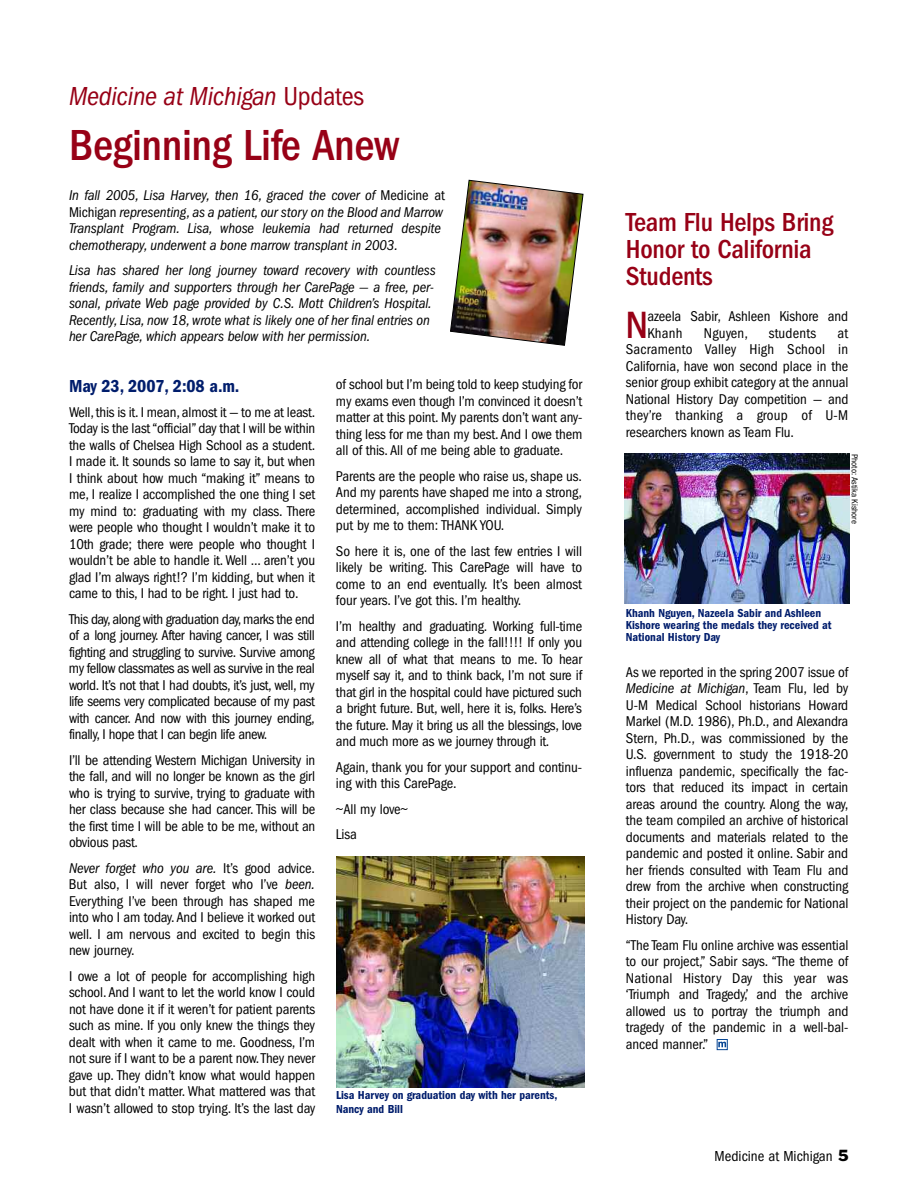
<style>
.page{position:relative;width:918px;height:1188px;background:#fff}
.page>*{position:absolute;margin:0;border:0;box-sizing:border-box;transform-origin:0 0}
.t1{font:500 condensed 45px "Franklin Gothic";letter-spacing:-.01em;color:#970116}
.t2{font:500 condensed 39.45px "Franklin Gothic";color:#970116}
.t3{font:500 condensed 27px/27px "Franklin Gothic";letter-spacing:-.01em;color:#970116}
.t4{font:italic condensed 27px "Franklin Gothic";letter-spacing:-.01em;color:#970116}
.t5{font:600 condensed 18px "Franklin Gothic";letter-spacing:-.005em;color:#001d6c}
.t6{font:condensed 15px "Franklin Gothic";color:#000}
.t7{font:condensed 14.7px/16.5px "Franklin Gothic";letter-spacing:-.005em;color:#000;text-align:justify}
.t8{font:italic condensed 14.7px/16.5px "Franklin Gothic";letter-spacing:-.005em;color:#000}
.t9{font:condensed 14.7px "Franklin Gothic";letter-spacing:.015em;color:#000}
.t10{font:600 condensed 12px/12px "Franklin Gothic";color:#001d6c}
.t11{font:condensed 9px "Franklin Gothic";color:#000}
.s1{font-style:normal}
.s2{font-style:italic}
.s3{font-stretch:normal}
</style>
<div class="page">
<img style="left:450px;top:180px;width:134px;height:166px">
<img style="left:336px;top:856px;width:249px;height:231px">
<div style="left:717px;top:1039px;width:11px;height:11px;border:1px solid #074694"></div>
<svg style="left:718px;top:1042px;width:8px;height:5px"></svg>
<img style="left:624px;top:454px;width:225px;height:150px">
<h3 class="t4" style="left:69px;top:87px;width:297px">Medicine at Michigan <span class="s1">Updates</span></h3>
<h1 class="t1" style="left:69px;top:130px;width:332px">Beginning Life Anew</h1>
<p class="t8" style="left:69px;top:189px;width:377px">In fall 2005, Lisa Harvey, then 16, graced the cover of <span class="s1">Medicine at Michigan</span> representing, as a patient, our story on the Blood and Marrow Transplant Program. Lisa, whose leukemia had returned despite chemotherapy, underwent a bone marrow transplant in 2003.</p>
<p class="t8" style="left:69px;top:264px;width:368px">Lisa has shared her long journey toward recovery with countless friends, family and supporters through her CarePage — a free, per&shy;sonal, private Web page provided by C.S. Mott Children’s Hospital.<br>Recently, Lisa, now 18, wrote what is likely one of her final entries on her CarePage, which appears below with her permission.</p>
<p class="t5" style="left:69px;top:380px;width:172px">May 23, 2007, 2:08 a.m.</p>
<p class="t7" style="left:69px;top:405px;width:248px">Well, this is it. I mean, almost it — to me at least.<br>Today is the last “official” day that I will be within the walls of Chelsea High School as a student.<br>I made it. It sounds so lame to say it, but when I think about how much “making it” means to me, I realize I accomplished the one thing I set my mind to: graduating with my class. There were people who thought I wouldn’t make it to 10th grade; there were people who thought I wouldn’t be able to handle it. Well ... aren’t you glad I’m always right!? I’m kidding, but when it came to this, I had to be right. I just had to.</p>
<p class="t7" style="left:69px;top:612px;width:247px">This day,along with graduation day,marks the end of a long journey. After having cancer, I was still fighting and struggling to survive. Survive among my fellow classmates as well as survive in the real world. It’s not that I had doubts, it’s just, well, my life seems very complicated because of my past with cancer. And now with this journey ending, finally, I hope that I can begin life anew.</p>
<p class="t7" style="left:69px;top:753px;width:248px">I’ll be attending Western Michigan University in the fall, and will no longer be known as the girl who is trying to survive, trying to graduate with her class because she had cancer. This will be the first time I will be able to be me, without an obvious past.</p>
<p class="t7" style="left:69px;top:861px;width:248px"><span class="s2">Never forget who you are.</span> It’s good advice.<br>But also, I will never forget who I’ve <span class="s2">been.<br></span>Everything I’ve been through has shaped me into who I am today. And I believe it worked out well. I am nervous and excited to begin this new journey.</p>
<p class="t7" style="left:69px;top:969px;width:248px">I owe a lot of people for accomplishing high school. And I want to let the world know I could not have done it if it weren’t for patient parents such as mine. If you only knew the things they dealt with when it came to me. Goodness, I’m not sure if I want to be a parent now.They never gave up. They didn’t know what would happen but that didn’t matter. What mattered was that I wasn’t allowed to stop trying. It’s the last day</p>
<p class="t7" style="left:336px;top:377px;width:248px">of school but I’m being told to keep studying for my exams even though I’m convinced it doesn’t matter at this point. My parents don’t want any&shy;thing less for me than my best. And I owe them all of this. All of me being able to graduate.</p>
<p class="t7" style="left:336px;top:469px;width:248px">Parents are the people who raise us, shape us.<br>And my parents have shaped me into a strong, determined, accomplished individual. Simply put by me to them: THANK YOU.</p>
<p class="t7" style="left:336px;top:544px;width:248px">So here it is, one of the last few entries I will likely be writing. This CarePage will have to come to an end eventually. It’s been almost four years. I’ve got this. I’m healthy.</p>
<p class="t7" style="left:336px;top:619px;width:248px">I’m healthy and graduating. Working full-time and attending college in the fall!!!! If only you knew all of what that means to me. To hear myself say it, and to think back, I’m not sure if that girl in the hospital could have pictured such a bright future. But, well, here it is, folks. Here’s the future. May it bring us all the blessings, love and much more as we journey through it.</p>
<p class="t7" style="left:336px;top:760px;width:248px">Again, thank you for your support and continu&shy;ing with this CarePage.</p>
<p class="t7" style="left:336px;top:797px;width:74px;line-height:25.5px">~All my love~<br>Lisa</p>
<p class="t10" style="left:336px;top:1089px;width:223px;line-height:13.5px">Lisa Harvey on graduation day with her parents,<br>Nancy and Bill</p>
<h3 class="t3" style="left:626px;top:211px;width:209px">Team Flu Helps Bring<br>Honor to California<br>Students</h3>
<h2 class="t2" style="left:626px;top:311px;width:24px">N</h2>
<p class="t7" style="left:648px;top:309px;width:202px">azeela Sabir, Ashleen Kishore and<br>Khanh</p>
<p class="t7" style="left:704px;top:326px;width:46px">Nguyen,</p>
<p class="t9" style="left:769px;top:328px;width:49px">students</p>
<p class="t7" style="left:626px;top:326px;width:224px;text-indent:212px">at Sacramento Valley High School in California, have won second place in the senior group exhibit category at the annual National History Day competition — and they’re thanking a group of U-M researchers known as Team Flu.</p>
<p class="t11" style="left:858px;top:454px;width:71px;rotate:90deg">Photo: Astika Kishore</p>
<p class="t10" style="left:626px;top:608px;width:207px">Khanh Nguyen, Nazeela Sabir and Ashleen<br>Kishore wearing the medals they received at<br>National History Day</p>
<p class="t7" style="left:626px;top:665px;width:224px">As we reported in the spring 2007 issue of <span class="s2">Medicine at Michigan</span>, Team Flu, led by U-M Medical School historians Howard Markel (M.D. 1986), Ph.D., and Alexandra Stern, Ph.D., was commissioned by the U.S. government to study the 1918-20 influenza pandemic, specifically the fac&shy;tors that reduced its impact in certain areas around the country. Along the way, the team compiled an archive of historical documents and materials related to the pandemic and posted it online. Sabir and her friends consulted with Team Flu and drew from the archive when constructing their project on the pandemic for National History Day.</p>
<p class="t7" style="left:626px;top:938px;width:224px">“The Team Flu online archive was essential to our project,” Sabir says. “The theme of National History Day this year was ‘Triumph and Tragedy,’ and the archive allowed us to portray the triumph and tragedy of the pandemic in a well-bal&shy;anced manner.”</p>
<p class="t6" style="left:715px;top:1151px;width:136px">Medicine at Michigan <span class="s3">5</span></p>
</div>
